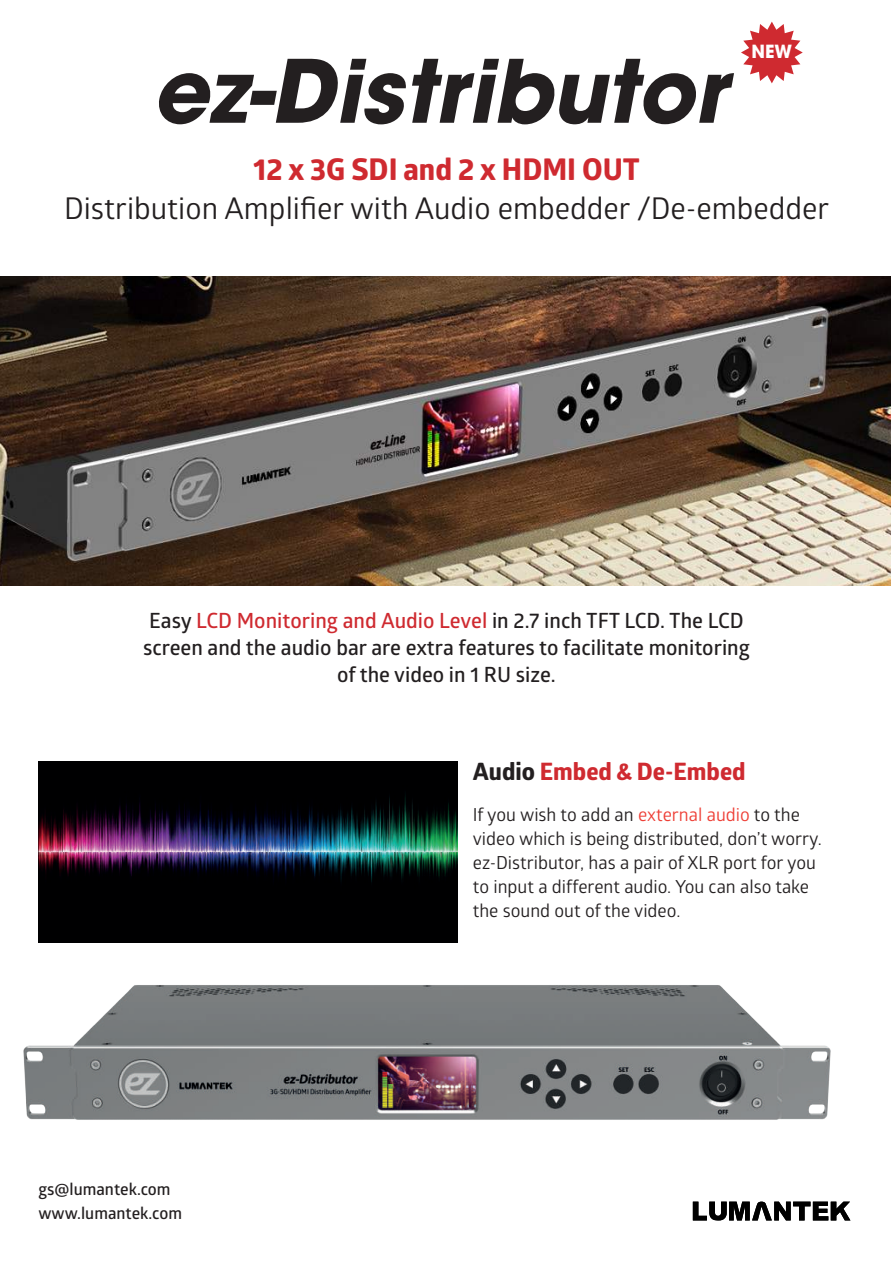
<style>
.page{position:relative;width:893px;height:1263px;background:#fff}
.page>*{position:absolute;margin:0;border:0;box-sizing:border-box;transform-origin:0 0}
.t1{font:30px "Glober";color:#231f20}
.t2{font:700 30px "Globerx";color:#cf2a30}
.t3{font:700 24px "Globerx";color:#cf2a30}
.t4{font:600 21px/27px "Glober";color:#231f20;text-align:center}
.t5{font:18px/24px "Glober";color:#231f20}
.t6{font:700 18px "Avant Garde";color:#fff}
.t7{font:600 16.5px/24px "Glober";color:#231f20}
.s1{color:#cf2a30}
.s2{color:#231f20}
.s3{color:#ee3e35}
</style>
<div class="page">
<svg style="left:741px;top:22px;width:62px;height:61px"></svg>
<svg style="left:159px;top:59px;width:575px;height:65px"></svg>
<svg style="left:693px;top:1201px;width:157px;height:19px"></svg>
<img style="left:0;top:277px;width:891px;height:308px">
<img style="left:23px;top:985px;width:808px;height:135px">
<img style="left:38px;top:761px;width:419px;height:181px">
<p class="t6" style="left:751px;top:40px;width:42px">NEW</p>
<h1 class="t2" style="left:254px;top:148px;width:388px">12 x 3G SDI and 2 x HDMI OUT</h1>
<h1 class="t1" style="left:64px;top:188px;width:767px">Distribution Amplifier with Audio embedder /De-embedder</h1>
<p class="t4" style="left:143px;top:607px;width:608px">Easy <span class="s1">LCD Monitoring and Audio Level</span> in 2.7 inch TFT LCD. The LCD screen and the audio bar are extra features to facilitate monitoring of the video in 1 RU size.</p>
<p class="t7" style="left:38px;top:1176px;width:145px">gs@lumantek.com www.lumantek.com</p>
<h2 class="t3" style="left:473px;top:753px;width:274px"><span class="s2">Audio</span> Embed &amp; De-Embed</h2>
<p class="t5" style="left:473px;top:802px;width:351px">If you wish to add an <span class="s3">external audio</span> to the video which is being distributed, don’t worry. ez-Distributor, has a pair of XLR port for you to input a different audio. You can also take the sound out of the video.</p>
</div>
